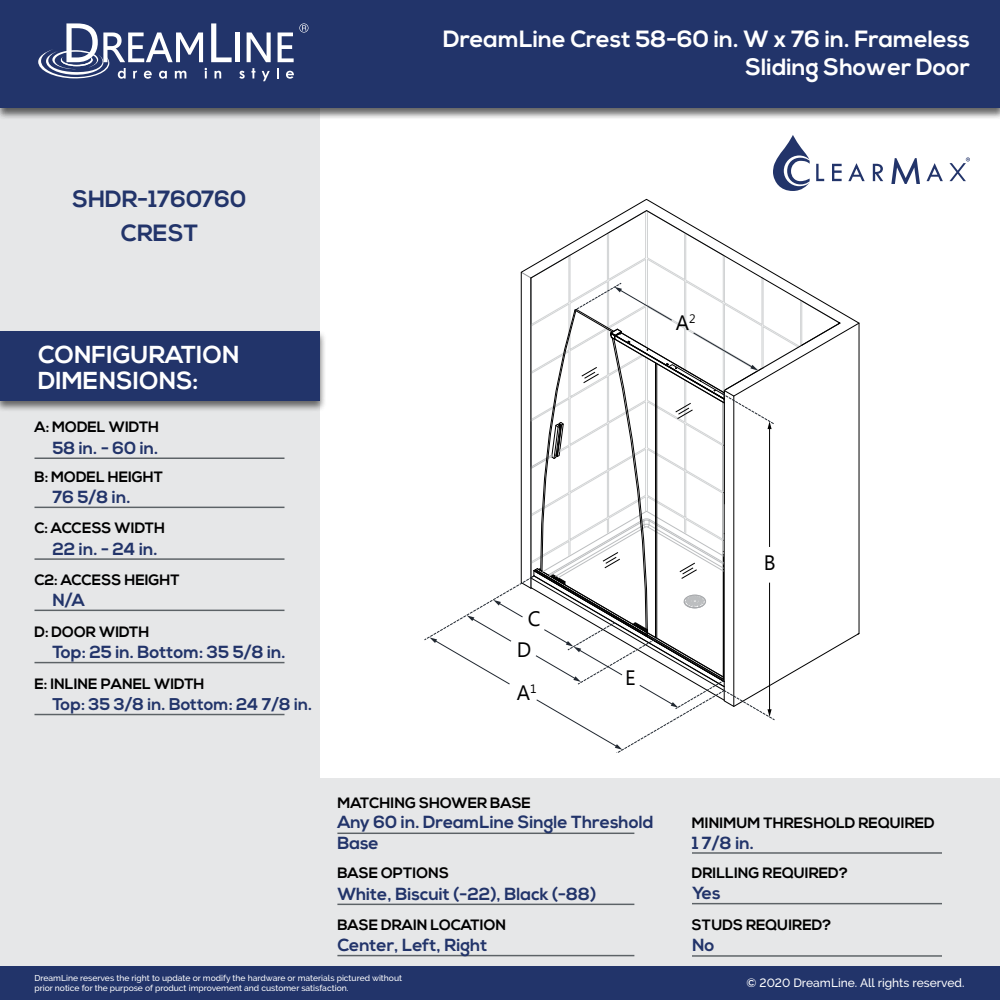
<style>
.page{position:relative;width:1000px;height:1000px;background:#fff}
.page>*{position:absolute;margin:0;border:0;box-sizing:border-box;transform-origin:0 0}
.t1{font:700 24.5px/26px "Nexa";color:#fff}
.t2{font:700 23.5px/28.2px "Nexa";color:#fff;text-align:right}
.t3{font:700 23.5px/33.4px "Nexa";color:#22346a;text-align:center}
.t4{font:20.85px "Microsoft New Tai Lue";color:#010101}
.t5{font:20.85px "Microsoft New Tai Lue";color:#000}
.t6{font:700 17.5px/21px "Nexa";color:#22346a}
.t7{font:700 17px "Nexa";color:#22346a}
.t8{font:700 15px "Nexa";color:#000}
.t9{font:500 12px "Raleway";color:#fff}
.t10{font:500 8.5px/10.2px "Raleway";color:#fff}
</style>
<div class="page">
<div style="left:0;top:0;width:320px;height:1000px;background:#e6e7e8"></div>
<div style="left:0;top:330px;width:326px;height:83px;background:#000;opacity:.57"></div>
<div style="left:0;top:332px;width:320px;height:69px;background:#22346a"></div>
<div style="left:0;top:0;width:1000px;height:120px;background:#000;opacity:.6"></div>
<div style="left:0;top:0;width:1000px;height:108px;background:#22346a"></div>
<div style="left:320px;top:779px;width:680px;height:221px;background:#e6e7e8"></div>
<div style="left:0;top:966px;width:1000px;height:34px;background:#22346a"></div>
<svg style="left:239px;top:71px;width:6px;height:8px"></svg>
<svg style="left:251px;top:68px;width:4px;height:10px"></svg>
<svg style="left:262px;top:71px;width:8px;height:10px"></svg>
<svg style="left:277px;top:68px;width:2px;height:10px"></svg>
<svg style="left:286px;top:71px;width:8px;height:8px"></svg>
<svg style="left:38px;top:23px;width:194px;height:56px"></svg>
<hr style="left:236px;top:33px;width:4px;height:29px;background:#fff">
<svg style="left:247px;top:33px;width:24px;height:29px"></svg>
<svg style="left:278px;top:23px;width:30px;height:39px"></svg>
<hr style="left:34px;top:458px;width:250px;height:1px;background:#5c6266">
<hr style="left:34px;top:507px;width:250px;height:1px;background:#5c6266">
<hr style="left:34px;top:558px;width:250px;height:2px;background:#5c6266">
<hr style="left:34px;top:610px;width:250px;height:1px;background:#5c6266">
<hr style="left:34px;top:662px;width:250px;height:1px;background:#5c6266">
<hr style="left:34px;top:714px;width:250px;height:1px;background:#5c6266">
<hr style="left:692px;top:852px;width:250px;height:2px;background:#5c6266">
<hr style="left:337px;top:955px;width:297px;height:1px;background:#5c6266">
<hr style="left:692px;top:903px;width:250px;height:1px;background:#5c6266">
<hr style="left:692px;top:955px;width:250px;height:2px;background:#5c6266">
<hr style="left:337px;top:833px;width:297px;height:1px;background:#5c6266">
<hr style="left:337px;top:904px;width:297px;height:1px;background:#5c6266">
<svg style="left:927px;top:163px;width:16px;height:18px"></svg>
<svg style="left:873px;top:164px;width:10px;height:17px"></svg>
<svg style="left:424px;top:135px;width:441px;height:618px"></svg>
<svg style="left:891px;top:158px;width:29px;height:26px"></svg>
<svg style="left:949px;top:157px;width:21px;height:24px"></svg>
<h2 class="t2" style="left:443px;top:25px;width:528px">DreamLine Crest 58-60 in. W x 76 in. Frameless<br>Sliding Shower Door</h2>
<h2 class="t3" style="left:73px;top:183px;width:175px">SHDR-1760760<br>CREST</h2>
<h1 class="t1" style="left:38px;top:342px;width:203px">CONFIGURATION<br>DIMENSIONS:</h1>
<p class="t8" style="left:34px;top:419px;width:126px">A: MODEL WIDTH</p>
<p class="t8" style="left:34px;top:468px;width:130px">B: MODEL HEIGHT</p>
<p class="t6" style="left:52px;top:438px;width:108px">58 in. - 60 in.</p>
<p class="t6" style="left:52px;top:487px;width:80px">76 5/8 in.</p>
<p class="t8" style="left:34px;top:519px;width:132px">C: ACCESS WIDTH</p>
<p class="t8" style="left:34px;top:571px;width:147px">C2: ACCESS HEIGHT</p>
<p class="t6" style="left:52px;top:539px;width:107px">22 in. - 24 in.</p>
<p class="t6" style="left:52px;top:590px;width:34px">N/A</p>
<p class="t8" style="left:34px;top:623px;width:116px">D: DOOR WIDTH</p>
<p class="t6" style="left:52px;top:642px;width:235px">Top: 25 in. Bottom: 35 5/8 in.</p>
<p class="t8" style="left:34px;top:675px;width:172px">E: INLINE PANEL WIDTH</p>
<p class="t7" style="left:52px;top:694px;width:261px">Top: 35 3/8 in. Bottom: 24 7/8 in.</p>
<h3 class="t4" style="left:676px;top:311px;width:21px">A<sup>2</sup></h3>
<h3 class="t5" style="left:528px;top:606px;width:14px">C</h3>
<h3 class="t4" style="left:517px;top:638px;width:16px">D</h3>
<h3 class="t4" style="left:517px;top:680px;width:21px">A<sup>1</sup></h3>
<h3 class="t4" style="left:625px;top:666px;width:12px">E</h3>
<h3 class="t4" style="left:764px;top:551px;width:13px">B</h3>
<p class="t8" style="left:337px;top:794px;width:195px">MATCHING SHOWER BASE</p>
<p class="t6" style="left:337px;top:812px;width:318px">Any 60 in. DreamLine Single Threshold<br>Base</p>
<p class="t6" style="left:337px;top:884px;width:260px">White, Biscuit (-22), Black (-88)</p>
<p class="t8" style="left:337px;top:865px;width:113px">BASE OPTIONS</p>
<p class="t8" style="left:337px;top:916px;width:170px">BASE DRAIN LOCATION</p>
<p class="t6" style="left:337px;top:936px;width:151px">Center, Left, Right</p>
<p class="t8" style="left:692px;top:814px;width:244px">MINIMUM THRESHOLD REQUIRED</p>
<p class="t6" style="left:692px;top:833px;width:63px">1 7/8 in.</p>
<p class="t8" style="left:692px;top:864px;width:158px">DRILLING REQUIRED?</p>
<p class="t6" style="left:692px;top:883px;width:30px">Yes</p>
<p class="t6" style="left:692px;top:935px;width:24px">No</p>
<p class="t8" style="left:692px;top:916px;width:141px">STUDS REQUIRED?</p>
<p class="t10" style="left:34px;top:973px;width:369px">DreamLine reserves the right to update or modify the hardware or materials pictured without prior notice for the purpose of product improvement and customer satisfaction.</p>
<p class="t9" style="left:747px;top:976px;width:219px">© 2020 DreamLine. All rights reserved.</p>
</div>
